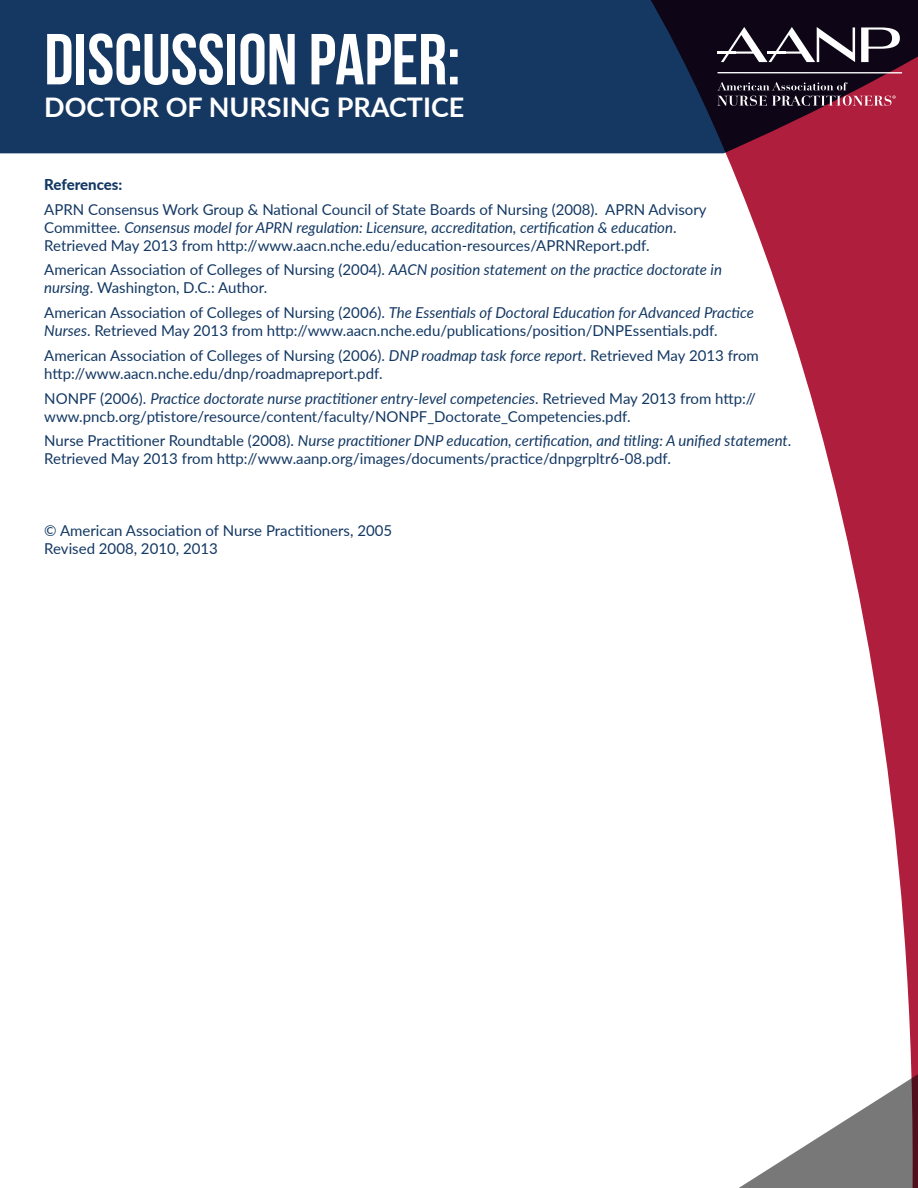
<style>
.page{position:relative;width:918px;height:1188px;background:#fff}
.page>*{position:absolute;margin:0;border:0;box-sizing:border-box;transform-origin:0 0}
.t1{font:700 72px "Bebas Neue";color:#fff}
.t2{font:700 27px "Lato";color:#fff}
.t3{font:15px/18px "Lato";color:#133863}
.t4{font:800 15px "Lato";letter-spacing:-.01em;color:#133863}
.s1{font-style:italic}
</style>
<div class="page">
<div style="left:0;top:0;width:634px;height:153px;background:#153862"></div>
<svg style="left:634px;top:0;width:284px;height:779px"></svg>
<svg style="left:739px;top:779px;width:179px;height:409px"></svg>
<hr style="left:718px;top:72px;width:184px;height:1px;background:#fff">
<svg style="left:861px;top:27px;width:39px;height:35px"></svg>
<svg style="left:717px;top:27px;width:138px;height:35px"></svg>
<svg style="left:717px;top:82px;width:179px;height:24px;background:#5e3849"></svg>
<p class="t1" style="left:44px;top:20px;width:418px">DISCUSSION PAPER:</p>
<p class="t2" style="left:44px;top:87px;width:422px">DOCTOR OF NURSING PRACTICE</p>
<p class="t4" style="left:44px;top:173px;width:80px">References:</p>
<p class="t3" style="left:44px;top:200px;width:664px">APRN Consensus Work Group &amp; National Council of State Boards of Nursing (2008). APRN Advisory<br>Committee. <span class="s1">Consensus model for APRN regulation: Licensure, accreditation, certification &amp; education</span>.<br>Retrieved May 2013 from http://www.aacn.nche.edu/education-resources/APRNReport.pdf.</p>
<p class="t3" style="left:44px;top:260px;width:679px">American Association of Colleges of Nursing (2004). <span class="s1">AACN position statement on the practice doctorate in nursing</span>. Washington, D.C.: Author.</p>
<p class="t3" style="left:44px;top:303px;width:711px">American Association of Colleges of Nursing (2006). <span class="s1">The Essentials of Doctoral Education for Advanced Practice<br>Nurses</span>. Retrieved May 2013 from http://www.aacn.nche.edu/publications/position/DNPEssentials.pdf.</p>
<p class="t3" style="left:44px;top:346px;width:716px">American Association of Colleges of Nursing (2006). <span class="s1">DNP roadmap task force report</span>. Retrieved May 2013 from http://www.aacn.nche.edu/dnp/roadmapreport.pdf.</p>
<p class="t3" style="left:44px;top:389px;width:713px">NONPF (2006). <span class="s1">Practice doctorate nurse practitioner entry-level competencies</span>. Retrieved May 2013 from http:// www.pncb.org/ptistore/resource/content/faculty/NONPF_Doctorate_Competencies.pdf.</p>
<p class="t3" style="left:44px;top:431px;width:749px">Nurse Practitioner Roundtable (2008). <span class="s1">Nurse practitioner DNP education, certification, and titling: A unified statement</span>.<br>Retrieved May 2013 from http://www.aanp.org/images/documents/practice/dnpgrpltr6-08.pdf.</p>
<p class="t3" style="left:44px;top:521px;width:349px">© American Association of Nurse Practitioners, 2005</p>
<p class="t3" style="left:44px;top:539px;width:175px">Revised 2008, 2010, 2013</p>
</div>
